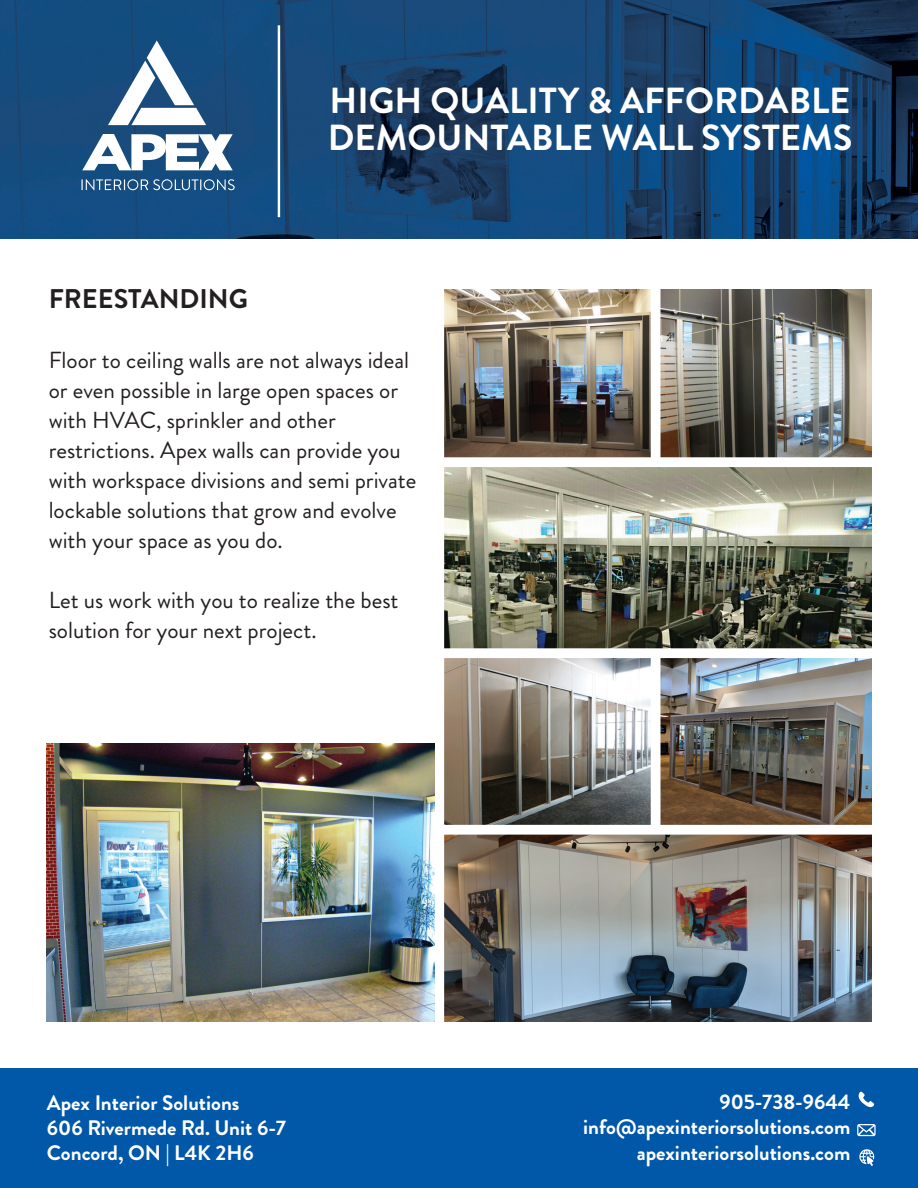
<style>
.page{position:relative;width:918px;height:1188px;background:#fff}
.page>*{position:absolute;margin:0;border:0;box-sizing:border-box;transform-origin:0 0}
.t1{font:700 36.15px/36.6px "Brandon Grotesque";color:#fff}
.t2{font:700 27px "Brandon Grotesque";color:#231f20}
.t3{font:23.25px/30px "Brandon Grotesque";color:#231f20}
.t4{font:700 21px/25.2px "Brandon Grotesque";color:#fff}
</style>
<div class="page">
<img style="left:0;top:0;width:918px;height:239px">
<div style="left:0;top:1068px;width:918px;height:120px;background:#0157a8"></div>
<svg style="left:857px;top:1124px;width:19px;height:12px"></svg>
<svg style="left:859px;top:1091px;width:15px;height:16px"></svg>
<svg style="left:859px;top:1149px;width:16px;height:17px"></svg>
<img style="left:444px;top:289px;width:207px;height:168px">
<img style="left:661px;top:289px;width:210px;height:168px">
<img style="left:444px;top:658px;width:207px;height:167px">
<img style="left:661px;top:658px;width:210px;height:167px">
<img style="left:444px;top:835px;width:427px;height:186px">
<img style="left:444px;top:467px;width:427px;height:181px">
<svg style="left:81px;top:179px;width:154px;height:11px;background:#5079a0"></svg>
<svg style="left:108px;top:40px;width:98px;height:85px"></svg>
<svg style="left:82px;top:134px;width:151px;height:36px"></svg>
<hr style="left:278px;top:25px;width:2px;height:192px;background:#fff">
<img style="left:47px;top:743px;width:387px;height:278px">
<p class="t2" style="left:49px;top:280px;width:201px">FREESTANDING</p>
<h1 class="t1" style="left:328px;top:83px;width:526px">HIGH QUALITY &amp; AFFORDABLE<br>DEMOUNTABLE WALL SYSTEMS</h1>
<p class="t3" style="left:49px;top:346px;width:369px">Floor to ceiling walls are not always ideal or even possible in large open spaces or with HVAC, sprinkler and other restrictions. Apex walls can provide you with workspace divisions and semi private lockable solutions that grow and evolve with your space as you do.</p>
<p class="t3" style="left:49px;top:585px;width:351px">Let us work with you to realize the best solution for your next project.</p>
<p class="t4" style="left:47px;top:1090px;width:240px">Apex Interior Solutions<br>606 Rivermede Rd. Unit 6-7<br>Concord, ON | L4K 2H6</p>
<p class="t4" style="left:583px;top:1090px;width:269px;text-align:right">905-738-9644 info@apexinteriorsolutions.com apexinteriorsolutions.com</p>
</div>
